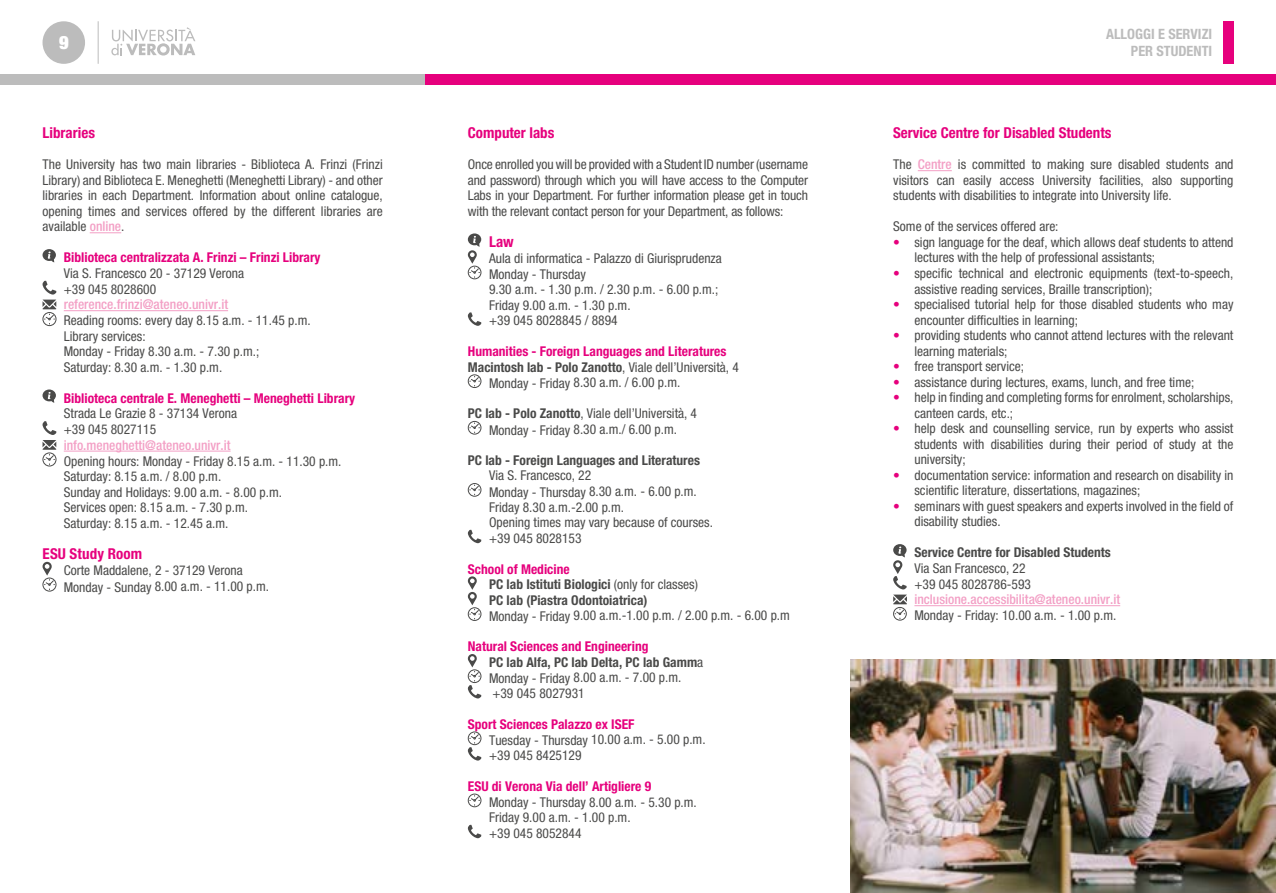
<style>
.page{position:relative;width:1276px;height:893px;background:#fff}
.page>*{position:absolute;margin:0;border:0;box-sizing:border-box;transform-origin:0 0}
.t1{font:900 condensed 18.45px "Helvetica Neue LT Std";color:#fff}
.t2{font:700 condensed 15px "Helvetica Neue LT Std";color:#e6007d}
.t3{font:700 condensed 14.25px/17.1px "Helvetica Neue LT Std";color:#bcbcbc;text-align:right}
.t4{font:condensed 13.5px/15.5px "Helvetica Neue LT Std";color:#4a4a49}
.t5{font:700 condensed 13.5px/15.5px "Helvetica Neue LT Std";color:#4a4a49}
.t6{font:700 condensed 13.5px "Helvetica Neue LT Std";color:#e6007d}
.t7{font:500 condensed 13.5px "Helvetica Neue LT Std";color:#f39fc5}
.s1{font-weight:500;color:#f39fc5}
.s2{font-weight:400}
.s3{font-weight:700}
.s4{color:#e6007d}
.s5{font-weight:700;color:#e6007d}
</style>
<div class="page">
<div style="left:0;top:74px;width:425px;height:11px;background:#bcbcbc"></div>
<div style="left:850px;top:74px;width:426px;height:11px;background:#e6007d"></div>
<div style="left:1222px;top:21px;width:11px;height:43px;background:#e6007d"></div>
<div style="left:425px;top:74px;width:425px;height:11px;background:#e6007d"></div>
<div style="left:43px;top:21px;width:42px;height:43px;background:#bcbcbc;border-radius:50%"></div>
<hr style="left:98px;top:21px;width:1px;height:43px;background:#bcbcbc">
<svg style="left:111px;top:27px;width:84px;height:29px"></svg>
<img style="left:850px;top:659px;width:426px;height:234px">
<hr style="left:918px;top:170px;width:34px;height:1px;background:#f39fc5">
<hr style="left:914px;top:605px;width:206px;height:1px;background:#f39fc5">
<svg style="left:893px;top:544px;width:13px;height:45px"></svg>
<div style="left:893px;top:607px;width:13px;height:13px;border:1px solid #4a4a49;border-radius:50%"></div>
<svg style="left:893px;top:595px;width:14px;height:24px"></svg>
<hr style="left:90px;top:232px;width:31px;height:1px;background:#f39fc5">
<hr style="left:64px;top:310px;width:164px;height:1px;background:#f39fc5">
<hr style="left:64px;top:451px;width:167px;height:1px;background:#f39fc5">
<svg style="left:43px;top:249px;width:13px;height:13px"></svg>
<div style="left:43px;top:312px;width:13px;height:14px;border:1px solid #4a4a49;border-radius:50%"></div>
<svg style="left:43px;top:281px;width:13px;height:43px"></svg>
<svg style="left:43px;top:389px;width:13px;height:14px"></svg>
<div style="left:43px;top:452px;width:13px;height:14px;border:1px solid #4a4a49;border-radius:50%"></div>
<svg style="left:43px;top:421px;width:13px;height:44px"></svg>
<div style="left:43px;top:578px;width:13px;height:13px;border:1px solid #4a4a49;border-radius:50%"></div>
<svg style="left:43px;top:562px;width:12px;height:28px"></svg>
<div style="left:468px;top:266px;width:13px;height:13px;border:1px solid #4a4a49;border-radius:50%"></div>
<svg style="left:468px;top:233px;width:13px;height:45px"></svg>
<svg style="left:468px;top:312px;width:13px;height:14px"></svg>
<div style="left:468px;top:374px;width:13px;height:14px;border:1px solid #4a4a49;border-radius:50%"></div>
<svg style="left:470px;top:376px;width:10px;height:10px"></svg>
<div style="left:468px;top:421px;width:13px;height:13px;border:1px solid #4a4a49;border-radius:50%"></div>
<svg style="left:470px;top:423px;width:10px;height:10px"></svg>
<div style="left:468px;top:483px;width:13px;height:14px;border:1px solid #4a4a49;border-radius:50%"></div>
<svg style="left:470px;top:485px;width:10px;height:10px"></svg>
<svg style="left:468px;top:530px;width:13px;height:13px"></svg>
<div style="left:468px;top:607px;width:13px;height:14px;border:1px solid #4a4a49;border-radius:50%"></div>
<svg style="left:468px;top:576px;width:12px;height:43px"></svg>
<svg style="left:468px;top:654px;width:13px;height:44px"></svg>
<div style="left:468px;top:731px;width:13px;height:14px;border:1px solid #4a4a49;border-radius:50%"></div>
<svg style="left:468px;top:733px;width:13px;height:28px"></svg>
<div style="left:468px;top:794px;width:13px;height:13px;border:1px solid #4a4a49;border-radius:50%"></div>
<svg style="left:470px;top:796px;width:10px;height:10px"></svg>
<svg style="left:468px;top:825px;width:13px;height:13px"></svg>
<h1 class="t1" style="left:59px;top:31px;width:11px">9</h1>
<p class="t3" style="left:1106px;top:25px;width:108px">ALLOGGI E SERVIZI<br>PER STUDENTI</p>
<p class="t2" style="left:43px;top:124px;width:54px">Libraries</p>
<p class="t4" style="left:43px;top:157px;width:342px;text-align:justify">The University has two main libraries - Biblioteca A. Frinzi (Frinzi Library) and Biblioteca E. Meneghetti (Meneghetti Library) - and other libraries in each Department. Information about online catalogue, opening times and services offered by the different libraries are available <span class="s1">online</span>.</p>
<p class="t6" style="left:64px;top:249px;width:258px">Biblioteca centralizzata A. Frinzi – Frinzi Library</p>
<p class="t4" style="left:64px;top:265px;width:182px">Via S. Francesco 20 - 37129 Verona +39 045 8028600</p>
<p class="t7" style="left:64px;top:296px;width:166px">reference.frinzi@ateneo.univr.it</p>
<p class="t4" style="left:64px;top:313px;width:248px">Reading rooms: every day 8.15 a.m. - 11.45 p.m.<br>Library services:<br>Monday - Friday 8.30 a.m. - 7.30 p.m.;<br>Saturday: 8.30 a.m. - 1.30 p.m.</p>
<p class="t6" style="left:64px;top:390px;width:293px">Biblioteca centrale E. Meneghetti – Meneghetti Library</p>
<p class="t4" style="left:64px;top:406px;width:175px">Strada Le Grazie 8 - 37134 Verona +39 045 8027115</p>
<p class="t7" style="left:64px;top:437px;width:168px">info.meneghetti@ateneo.univr.it</p>
<p class="t4" style="left:64px;top:453px;width:279px">Opening hours: Monday - Friday 8.15 a.m. - 11.30 p.m.<br>Saturday: 8.15 a.m. / 8.00 p.m.<br>Sunday and Holidays: 9.00 a.m. - 8.00 p.m.<br>Services open: 8.15 a.m. - 7.30 p.m.<br>Saturday: 8.15 a.m. - 12.45 a.m.</p>
<p class="t2" style="left:43px;top:545px;width:101px">ESU Study Room</p>
<p class="t4" style="left:64px;top:562px;width:207px;line-height:15.9px">Corte Maddalene, 2 - 37129 Verona<br>Monday - Sunday 8.00 a.m. - 11.00 p.m.</p>
<p class="t2" style="left:468px;top:124px;width:88px">Computer labs</p>
<p class="t4" style="left:468px;top:157px;width:342px;text-align:justify">Once enrolled you will be provided with a Student ID number (username and password) through which you will have access to the Computer Labs in your Department. For further information please get in touch with the relevant contact person for your Department, as follows:</p>
<p class="t2" style="left:489px;top:232px;width:26px">Law</p>
<p class="t4" style="left:489px;top:250px;width:234px;line-height:16.2px">Aula di informatica - Palazzo di Giurisprudenza<br>Monday - Thursday</p>
<p class="t4" style="left:489px;top:281px;width:231px">9.30 a.m. - 1.30 p.m. / 2.30 p.m. - 6.00 p.m.;<br>Friday 9.00 a.m. - 1.30 p.m.<br>+39 045 8028845 / 8894</p>
<p class="t6" style="left:468px;top:343px;width:260px">Humanities - Foreign Languages and Literatures</p>
<p class="t5" style="left:468px;top:359px;width:272px">Macintosh lab - Polo Zanotto<span class="s2">, Viale dell’Università, 4</span></p>
<p class="t4" style="left:489px;top:375px;width:193px">Monday - Friday 8.30 a.m. / 6.00 p.m.</p>
<p class="t4" style="left:468px;top:406px;width:231px;text-align:center"><span class="s3">PC lab - Polo Zanotto</span>, Viale dell’Università, 4<br>Monday - Friday 8.30 a.m./ 6.00 p.m.</p>
<p class="t5" style="left:468px;top:452px;width:234px">PC lab - Foreign Languages and Literatures</p>
<p class="t4" style="left:489px;top:468px;width:225px">Via S. Francesco, 22<br>Monday - Thursday 8.30 a.m. - 6.00 p.m.<br>Friday 8.30 a.m.-2.00 p.m.<br>Opening times may vary because of courses. +39 045 8028153</p>
<p class="t5" style="left:489px;top:561px;width:210px;text-indent:-21px"><span class="s4">School of Medicine<br></span>PC lab Istituti Biologici <span class="s2">(only for classes)<br></span>PC lab (Piastra Odontoiatrica)</p>
<p class="t4" style="left:489px;top:608px;width:302px">Monday - Friday 9.00 a.m.-1.00 p.m. / 2.00 p.m. - 6.00 p.m</p>
<p class="t4" style="left:489px;top:639px;width:216px;text-indent:-21px"><span class="s5">Natural Sciences and Engineering<br></span><span class="s3">PC lab Alfa, PC lab Delta, PC lab Gamm</span>a<br>Monday - Friday 8.00 a.m. - 7.00 p.m. +39 045 8027931</p>
<p class="t6" style="left:468px;top:716px;width:168px">Sport Sciences Palazzo ex ISEF</p>
<p class="t4" style="left:489px;top:732px;width:218px">Tuesday - Thursday 10.00 a.m. - 5.00 p.m. +39 045 8425129</p>
<p class="t6" style="left:468px;top:778px;width:185px">ESU di Verona Via dell’ Artigliere 9</p>
<p class="t4" style="left:489px;top:794px;width:209px">Monday - Thursday 8.00 a.m. - 5.30 p.m.<br>Friday 9.00 a.m. - 1.00 p.m.<br>+39 045 8052844</p>
<p class="t2" style="left:893px;top:124px;width:220px">Service Centre for Disabled Students</p>
<p class="t4" style="left:893px;top:157px;width:342px;text-align:justify">The <span class="s1">Centre</span> is committed to making sure disabled students and visitors can easily access University facilities, also supporting students with disabilities to integrate into University life.</p>
<p class="t4" style="left:893px;top:219px;width:167px">Some of the services offered are:</p>
<p class="t4" style="left:914px;top:234px;width:320px;text-indent:-21px"><span class="s4">•</span> sign language for the deaf, which allows deaf students to attend lectures with the help of professional assistants;</p>
<p class="t4" style="left:914px;top:265px;width:320px;text-indent:-21px"><span class="s4">•</span> specific technical and electronic equipments (text-to-speech, assistive reading services, Braille transcription);</p>
<p class="t4" style="left:914px;top:296px;width:320px;text-indent:-21px"><span class="s4">•</span> specialised tutorial help for those disabled students who may encounter difficulties in learning;</p>
<p class="t4" style="left:914px;top:327px;width:320px;text-indent:-21px"><span class="s4">•</span> providing students who cannot attend lectures with the relevant learning materials;</p>
<p class="t4" style="left:893px;top:359px;width:132px"><span class="s4">•</span> free transport service;</p>
<p class="t4" style="left:893px;top:374px;width:303px"><span class="s4">•</span> assistance during lectures, exams, lunch, and free time;</p>
<p class="t4" style="left:914px;top:390px;width:320px;text-indent:-21px"><span class="s4">•</span> help in finding and completing forms for enrolment, scholarships, canteen cards, etc.;</p>
<p class="t4" style="left:914px;top:421px;width:320px;text-align:justify;text-indent:-21px"><span class="s4">•</span> help desk and counselling service, run by experts who assist students with disabilities during their period of study at the university;</p>
<p class="t4" style="left:914px;top:467px;width:320px;text-indent:-21px"><span class="s4">•</span> documentation service: information and research on disability in scientific literature, dissertations, magazines;</p>
<p class="t4" style="left:914px;top:498px;width:320px;text-indent:-21px"><span class="s4">•</span> seminars with guest speakers and experts involved in the field of disability studies.</p>
<p class="t5" style="left:914px;top:545px;width:198px">Service Centre for Disabled Students</p>
<p class="t4" style="left:914px;top:561px;width:118px">Via San Francesco, 22 +39 045 8028786-593</p>
<p class="t7" style="left:914px;top:591px;width:207px">inclusione.accessibilita@ateneo.univr.it</p>
<p class="t4" style="left:914px;top:607px;width:203px">Monday - Friday: 10.00 a.m. - 1.00 p.m.</p>
</div>
